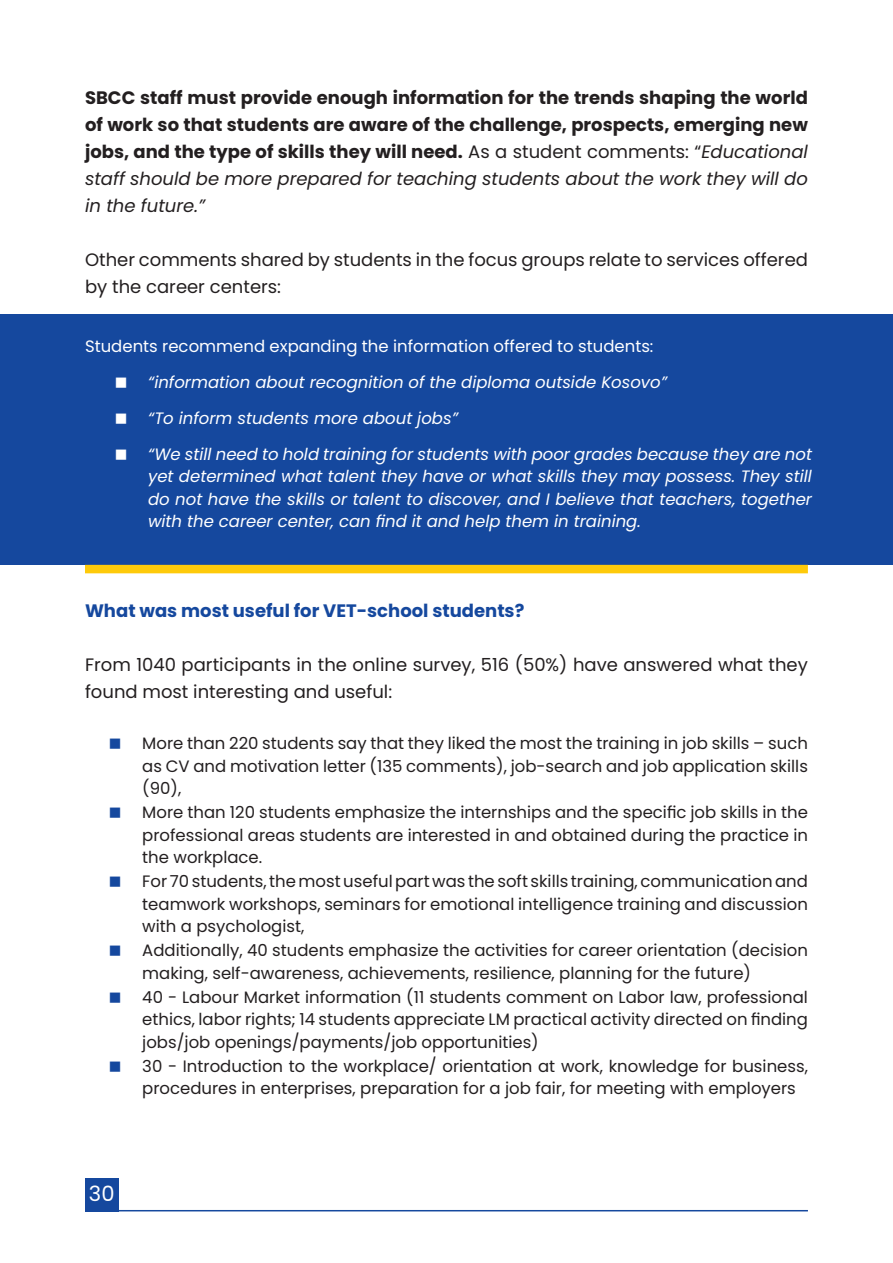
<style>
.page{position:relative;width:893px;height:1263px;background:#fff}
.page>*{position:absolute;margin:0;border:0;box-sizing:border-box;transform-origin:0 0}
.t1{font:21px "Poppins";color:#fff}
.t2{font:700 18px/27px "Poppins";color:#231f20;text-align:justify}
.t3{font:18px/27px "Poppins";color:#231f20}
.t4{font:700 18px "Poppins";color:#15489e}
.t5{font:16.5px/22.5px "Poppins";color:#231f20;text-align:justify}
.t6{font:italic 16.5px/36px "Poppins";color:#fff}
.t7{font:16.5px "Poppins";color:#fff}
.s1{font-weight:400}
.s2{font-weight:400;font-style:italic}
</style>
<div class="page">
<div style="left:85px;top:1178px;width:34px;height:33px;background:#15489e"></div>
<hr style="left:85px;top:1210px;width:723px;height:1px;background:#15489e">
<div style="left:0;top:314px;width:893px;height:251px;background:#15489e"></div>
<div style="left:85px;top:565px;width:723px;height:8px;background:#feca0a"></div>
<p class="t2" style="left:85px;top:84px;width:724px">SBCC staff must provide enough information for the trends shaping the world of work so that students are aware of the challenge, prospects, emerging new jobs, and the type of skills they will need. <span class="s1">As a student comments: “</span><span class="s2">Educational staff should be more prepared for teaching students about the work they will do in the future.”</span></p>
<p class="t3" style="left:85px;top:246px;width:724px">Other comments shared by students in the focus groups relate to services offered by the career centers:</p>
<p class="t7" style="left:85px;top:336px;width:570px">Students recommend expanding the information offered to students:</p>
<p class="t6" style="left:148px;top:364px;width:665px">“information about recognition of the diploma outside Kosovo”<br>“To inform students more about jobs”<br>“We still need to hold training for students with poor grades because they are not</p>
<p class="t6" style="left:148px;top:465px;width:665px;line-height:22.5px;text-align:justify">yet determined what talent they have or what skills they may possess. They still do not have the skills or talent to discover, and I believe that teachers, together with the career center, can find it and help them in training.</p>
<p class="t4" style="left:85px;top:600px;width:441px">What was most useful for VET-school students?</p>
<p class="t3" style="left:85px;top:651px;width:724px">From 1040 participants in the online survey, 516 (50%) have answered what they found most interesting and useful:</p>
<p class="t5" style="left:142px;top:732px;width:667px">More than 220 students say that they liked the most the training in job skills – such as CV and motivation letter (135 comments), job-search and job application skills (90),</p>
<p class="t5" style="left:142px;top:801px;width:667px">More than 120 students emphasize the internships and the specific job skills in the professional areas students are interested in and obtained during the practice in the workplace.</p>
<p class="t5" style="left:142px;top:870px;width:667px">For 70 students, the most useful part was the soft skills training, communication and teamwork workshops, seminars for emotional intelligence training and discussion with a psychologist,</p>
<p class="t5" style="left:142px;top:939px;width:667px">Additionally, 40 students emphasize the activities for career orientation (decision making, self-awareness, achievements, resilience, planning for the future)</p>
<p class="t5" style="left:142px;top:985px;width:667px">40 - Labour Market information (11 students comment on Labor law, professional ethics, labor rights; 14 students appreciate LM practical activity directed on finding jobs/job openings/payments/job opportunities)</p>
<p class="t5" style="left:142px;top:1054px;width:667px">30 - Introduction to the workplace/ orientation at work, knowledge for business, procedures in enterprises, preparation for a job fair, for meeting with employers</p>
<p class="t1" style="left:89px;top:1182px;width:27px">30</p>
</div>
